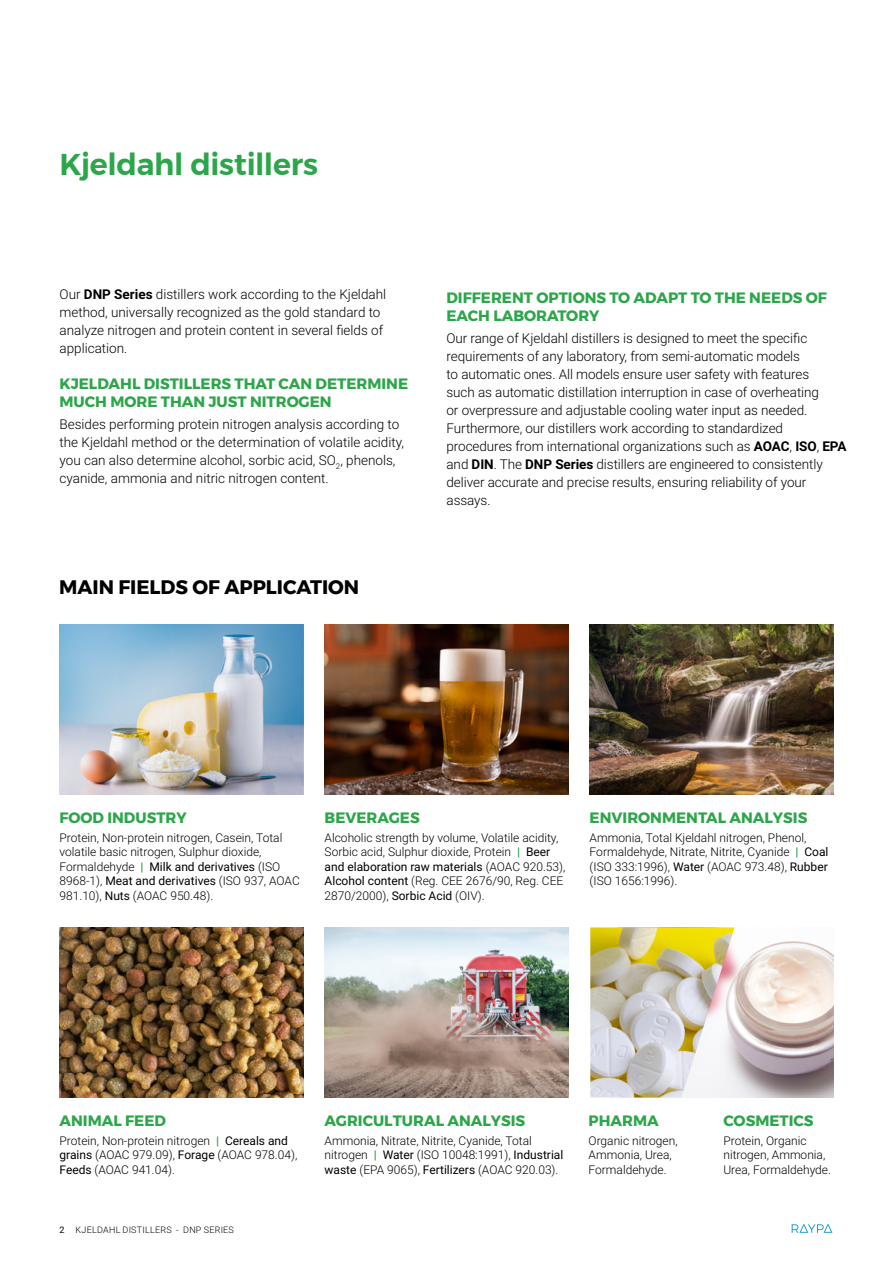
<style>
.page{position:relative;width:893px;height:1263px;background:#fff}
.page>*{position:absolute;margin:0;border:0;box-sizing:border-box;transform-origin:0 0}
.t1{font:600 30px "Montserrat";letter-spacing:-.01em;color:#2da64b}
.t2{font:700 19.5px "Montserrat";color:#000}
.t3{font:700 15px/18px "Montserrat";color:#2da64b}
.t4{font:300 13.5px/18px "Roboto";letter-spacing:-.005em;color:#000}
.t5{font:300 12px/14.4px "Roboto";color:#000}
.t6{font:300 9px "Roboto";letter-spacing:.03em;color:#000}
.s1{font-weight:700}
.s2{font-weight:700;color:#2da64b}
.s3{font-weight:400}
</style>
<div class="page">
<svg style="left:792px;top:1224px;width:40px;height:9px"></svg>
<img style="left:60px;top:625px;width:243px;height:170px">
<img style="left:60px;top:927px;width:243px;height:170px">
<img style="left:325px;top:625px;width:243px;height:170px">
<img style="left:325px;top:927px;width:243px;height:170px">
<img style="left:590px;top:625px;width:243px;height:170px">
<img style="left:735px;top:941px;width:98px;height:156px">
<img style="left:590px;top:927px;width:145px;height:170px">
<h1 class="t1" style="left:60px;top:141px;width:260px">Kjeldahl distillers</h1>
<p class="t4" style="left:60px;top:284px;width:328px">Our <span class="s1">DNP Series</span> distillers work according to the Kjeldahl method, universally recognized as the gold standard to analyze nitrogen and protein content in several fields of application.</p>
<p class="t3" style="left:60px;top:374px;width:350px">KJELDAHL DISTILLERS THAT CAN DETERMINE<br>MUCH MORE THAN JUST NITROGEN</p>
<p class="t4" style="left:60px;top:415px;width:346px">Besides performing protein nitrogen analysis according to the Kjeldahl method or the determination of volatile acidity, you can also determine alcohol, sorbic acid, SO<sub>2</sub>, phenols, cyanide, ammonia and nitric nitrogen content.</p>
<h2 class="t2" style="left:59px;top:571px;width:302px">MAIN FIELDS OF APPLICATION</h2>
<p class="t3" style="left:446px;top:289px;width:382px">DIFFERENT OPTIONS TO ADAPT TO THE NEEDS OF<br>EACH LABORATORY</p>
<p class="t4" style="left:446px;top:329px;width:401px">Our range of Kjeldahl distillers is designed to meet the specific requirements of any laboratory, from semi-automatic models<br>to automatic ones. All models ensure user safety with features<br>such as automatic distillation interruption in case of overheating<br>or overpressure and adjustable cooling water input as needed.<br>Furthermore, our distillers work according to standardized procedures from international organizations such as <span class="s1">AOAC</span>, <span class="s1">ISO</span>, <span class="s1">EPA </span>and <span class="s1">DIN</span>. The <span class="s1">DNP Series</span> distillers are engineered to consistently deliver accurate and precise results, ensuring reliability of your assays.</p>
<p class="t3" style="left:60px;top:809px;width:129px">FOOD INDUSTRY</p>
<p class="t5" style="left:60px;top:830px;width:242px">Protein, Non-protein nitrogen, Casein, Total volatile basic nitrogen, Sulphur dioxide, Formaldehyde <span class="s2">|</span> <span class="s3">Milk and derivatives</span> (ISO 8968-1), <span class="s3">Meat and derivatives</span> (ISO 937, AOAC 981.10), <span class="s3">Nuts</span> (AOAC 950.48).</p>
<p class="t3" style="left:325px;top:809px;width:97px">BEVERAGES</p>
<p class="t5" style="left:325px;top:830px;width:242px">Alcoholic strength by volume, Volatile acidity, Sorbic acid, Sulphur dioxide, Protein <span class="s2">|</span> <span class="s3">Beer and elaboration raw materials</span> (AOAC 920.53), <span class="s3">Alcohol content</span> (Reg. CEE 2676/90, Reg. CEE 2870/2000), <span class="s3">Sorbic Acid</span> (OIV).</p>
<p class="t3" style="left:590px;top:809px;width:219px">ENVIRONMENTAL ANALYSIS</p>
<p class="t5" style="left:590px;top:830px;width:240px">Ammonia, Total Kjeldahl nitrogen, Phenol, Formaldehyde, Nitrate, Nitrite, Cyanide <span class="s2">|</span> <span class="s3">Coal </span>(ISO 333:1996), <span class="s3">Water</span> (AOAC 973.48), <span class="s3">Rubber </span>(ISO 1656:1996).</p>
<p class="t3" style="left:60px;top:1112px;width:108px">ANIMAL FEED</p>
<p class="t5" style="left:60px;top:1133px;width:239px">Protein, Non-protein nitrogen <span class="s2">|</span> <span class="s3">Cereals and grains</span> (AOAC 979.09), <span class="s3">Forage</span> (AOAC 978.04),<br><span class="s3">Feeds</span> (AOAC 941.04).</p>
<p class="t6" style="left:60px;top:1224px;width:176px"><span class="s3">2</span> KJELDAHL DISTILLERS - DNP SERIES</p>
<p class="t3" style="left:325px;top:1112px;width:202px">AGRICULTURAL ANALYSIS</p>
<p class="t5" style="left:325px;top:1133px;width:240px">Ammonia, Nitrate, Nitrite, Cyanide, Total nitrogen <span class="s2">|</span> <span class="s3">Water</span> (ISO 10048:1991), <span class="s3">Industrial waste</span> (EPA 9065), <span class="s3">Fertilizers</span> (AOAC 920.03).</p>
<p class="t3" style="left:589px;top:1112px;width:72px">PHARMA</p>
<p class="t5" style="left:589px;top:1133px;width:91px">Organic nitrogen,<br>Ammonia, Urea,<br>Formaldehyde.</p>
<p class="t3" style="left:723px;top:1112px;width:92px">COSMETICS</p>
<p class="t5" style="left:723px;top:1133px;width:109px">Protein, Organic nitrogen, Ammonia,<br>Urea, Formaldehyde.</p>
</div>
